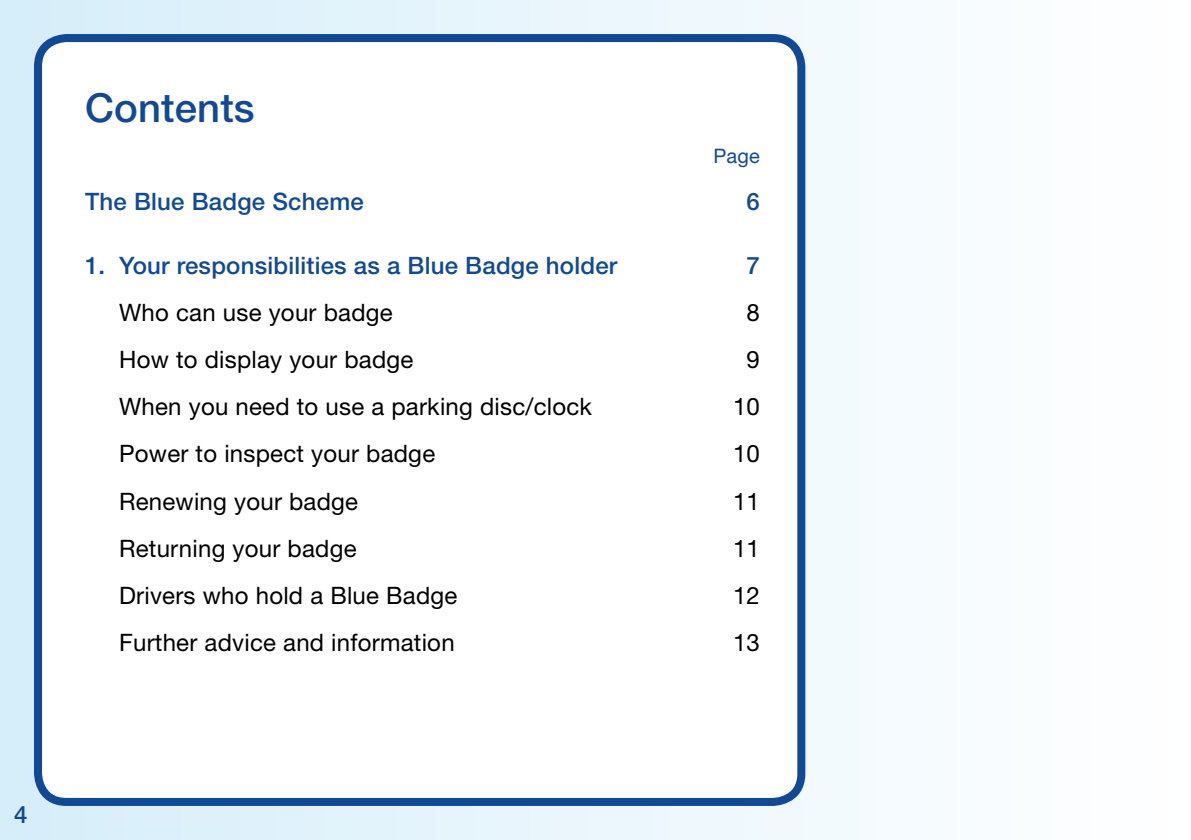
<style>
.page{position:relative;width:1191px;height:840px;background:#fff}
.page>*{position:absolute;margin:0;border:0;box-sizing:border-box;transform-origin:0 0}
.t1{font:500 40px "Helvetica Neue";letter-spacing:.005em;color:#114997}
.t2{font:24px "Helvetica Neue";letter-spacing:.01em;color:#000}
.t3{font:500 24px "Helvetica Neue";letter-spacing:.01em;color:#114997}
.t4{font:20px "Helvetica Neue";color:#114997}
</style>
<div class="page">
<div style="left:0;top:0;width:1191px;height:839px;background:linear-gradient(to right,#d6eefa,#fff)"></div>
<div style="left:38px;top:38px;width:763px;height:763px;background:#fff;border-radius:28px"></div>
<div style="left:34px;top:34px;width:771px;height:771px;border:8px solid #114997;border-radius:28px"></div>
<p class="t1" style="left:85px;top:84px;width:171px">Contents</p>
<p class="t4" style="left:713px;top:144px;width:48px">Page</p>
<p class="t3" style="left:85px;top:187px;width:280px">The Blue Badge Scheme</p>
<p class="t3" style="left:746px;top:187px;width:15px">6</p>
<p class="t3" style="left:85px;top:251px;width:534px">1. Your responsibilities as a Blue Badge holder</p>
<p class="t3" style="left:746px;top:251px;width:15px">7</p>
<p class="t2" style="left:119px;top:298px;width:275px">Who can use your badge</p>
<p class="t2" style="left:746px;top:298px;width:15px">8</p>
<p class="t2" style="left:119px;top:345px;width:296px">How to display your badge</p>
<p class="t2" style="left:746px;top:345px;width:15px">9</p>
<p class="t2" style="left:119px;top:392px;width:474px">When you need to use a parking disc/clock</p>
<p class="t2" style="left:733px;top:392px;width:28px">10</p>
<p class="t2" style="left:119px;top:439px;width:318px">Power to inspect your badge</p>
<p class="t2" style="left:733px;top:439px;width:28px">10</p>
<p class="t2" style="left:119px;top:486px;width:240px">Renewing your badge</p>
<p class="t2" style="left:733px;top:486px;width:28px">11</p>
<p class="t2" style="left:119px;top:533px;width:239px">Returning your badge</p>
<p class="t2" style="left:733px;top:533px;width:28px">11</p>
<p class="t2" style="left:119px;top:580px;width:340px">Drivers who hold a Blue Badge</p>
<p class="t2" style="left:733px;top:580px;width:28px">12</p>
<p class="t2" style="left:119px;top:627px;width:337px">Further advice and information</p>
<p class="t2" style="left:733px;top:627px;width:28px">13</p>
<p class="t3" style="left:14px;top:799px;width:15px">4</p>
</div>
